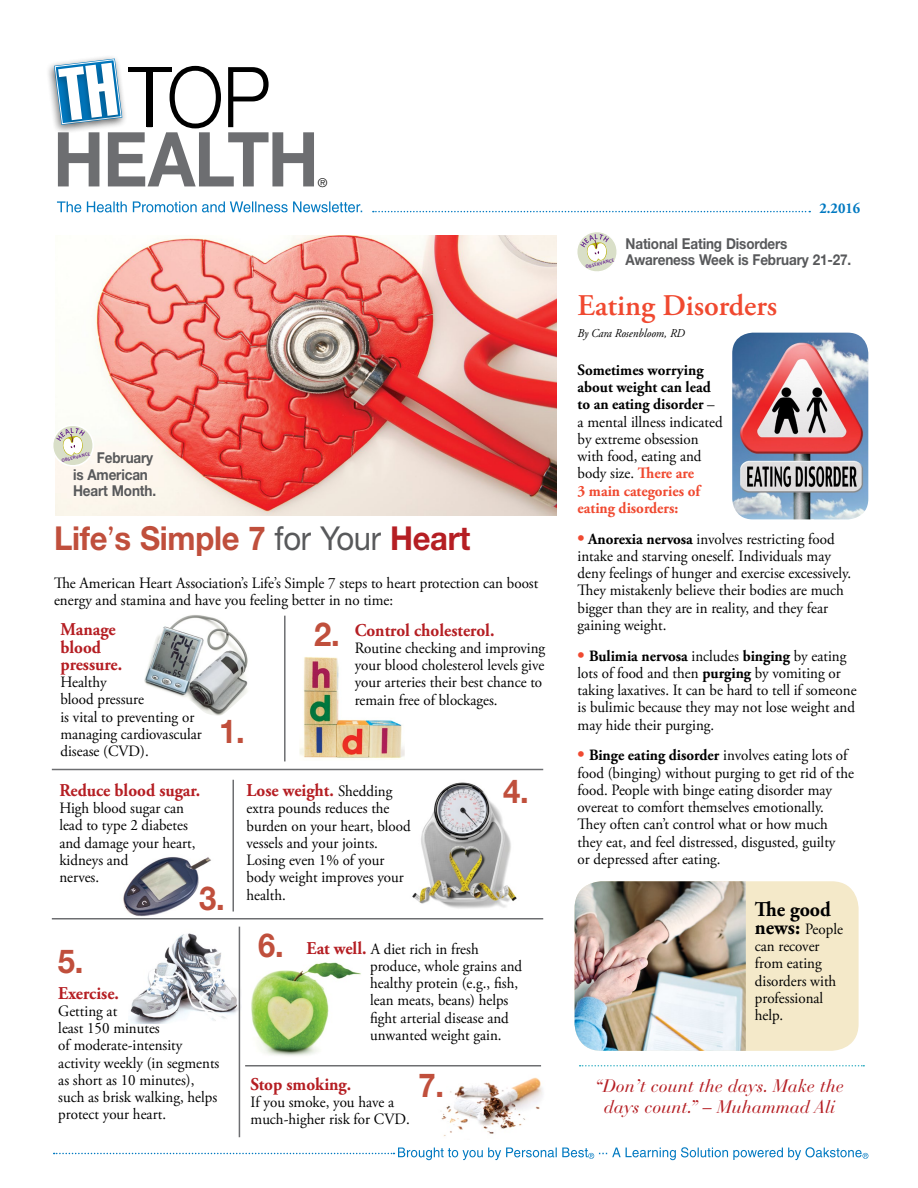
<style>
.page{position:relative;width:918px;height:1188px;background:#fff}
.page>*{position:absolute;margin:0;border:0;box-sizing:border-box;transform-origin:0 0}
.t1{font:700 33px "Helvetica Neue";letter-spacing:-.01em;color:#c04f3c;scale:.94 1}
.t2{font:600 30px "Adobe Garamond Pro";color:#f04930}
.t3{font:700 21px "Adobe Garamond Pro";color:#000;scale:.95 1}
.t4{font:700 18px/17.2px "Adobe Garamond Pro";color:#b51e23;scale:.95 1}
.t5{font:italic 18px/21px "Bauer Bodoni Std";color:#b51e23;text-align:center}
.t6{font:15.75px/17.2px "Adobe Garamond Pro";color:#000;scale:.95 1}
.t7{font:700 15px/16.5px "Helvetica Neue";letter-spacing:-.01em;color:#58595b;scale:.9 1}
.t8{font:700 15px "Adobe Garamond Pro";color:#0079c1;scale:.95 1}
.t9{font:italic 12px "Adobe Garamond Pro";color:#000;scale:.95 1}
.t10{font:300 12px "Helvetica";color:#000}
.t11{font:700 4.95px "Calibri";color:#6a2c91;scale:.95 1}
.s1{font-family:"Halis R";font-weight:400}
.s2{font-weight:400;color:#58595b}
.s3{color:#b51e23}
.s4{font-weight:400;font-size:15.75px;color:#000}
.s5{font-weight:700;font-size:18px;color:#b51e23}
.s6{font-weight:700}
.s7{font-weight:700;color:#f04930}
.s8{font-weight:700;font-size:18px;color:#f04930}
.s9{font-weight:700;font-size:21px}
</style>
<div class="page">
<img style="left:430px;top:1065px;width:113px;height:72px">
<img style="left:251px;top:962px;width:110px;height:94px">
<img style="left:130px;top:926px;width:111px;height:98px">
<img style="left:123px;top:857px;width:88px;height:60px">
<img style="left:412px;top:782px;width:105px;height:127px">
<img style="left:55px;top:235px;width:501px;height:280px">
<svg style="left:580px;top:1065px;width:284px;height:1px"></svg>
<svg style="left:53px;top:423px;width:43px;height:46px"></svg>
<svg style="left:577px;top:232px;width:40px;height:40px"></svg>
<hr style="left:284px;top:616px;width:2px;height:145px;background:#6d6e71">
<hr style="left:52px;top:769px;width:491px;height:1px;background:#6d6e71">
<hr style="left:52px;top:918px;width:491px;height:2px;background:#6d6e71">
<hr style="left:232px;top:780px;width:2px;height:132px;background:#6d6e71">
<hr style="left:239px;top:927px;width:1px;height:210px;background:#6d6e71">
<hr style="left:245px;top:1065px;width:296px;height:1px;background:#6d6e71">
<div style="left:575px;top:881px;width:284px;height:170px;background:#f4e9c9;border-radius:27px"></div>
<img style="left:575px;top:881px;width:171px;height:170px">
<img style="left:732px;top:333px;width:136px;height:186px">
<img style="left:144px;top:615px;width:104px;height:101px">
<img style="left:299px;top:657px;width:106px;height:102px">
<div style="left:45px;top:54px;width:83px;height:81px;background:#000;opacity:.3"></div>
<div style="left:49px;top:59px;width:75px;height:71px;background:#000;opacity:.3"></div>
<svg style="left:54px;top:59px;width:260px;height:127px"></svg>
<svg style="left:373px;top:211px;width:437px;height:1px"></svg>
<svg style="left:57px;top:201px;width:305px;height:11px"></svg>
<svg style="left:54px;top:1147px;width:814px;height:13px"></svg>
<div style="left:128px;top:67px;width:44px;height:5px;background:#000"></div>
<p class="t11" style="left:61px;top:458px;width:32px;rotate:-14deg">OBSERVANCE</p>
<p class="t7" style="left:73px;top:449px;width:94px;text-indent:24px">February is American<br>Heart Month.</p>
<p class="t10" style="left:318px;top:176px;width:11px">®</p>
<h1 class="t1" style="left:54px;top:518px;width:444px">Life<span class="s1">’</span>s Simple 7 <span class="s2">for Your</span> <span class="s3">Heart</span></h1>
<p class="t6" style="left:54px;top:575px;width:511px">The American Heart Association’s Life’s Simple 7 steps to heart protection can boost energy and stamina and have you feeling better in no time:</p>
<p class="t4" style="left:60px;top:621px;width:66px">Manage blood pressure.</p>
<p class="t6" style="left:60px;top:674px;width:150px">Healthy<br>blood pressure<br>is vital to preventing or managing cardiovascular disease (CVD).</p>
<h1 class="t1" style="left:219px;top:711px;width:29px">1.</h1>
<h1 class="t1" style="left:314px;top:614px;width:29px">2.</h1>
<p class="t4" style="left:355px;top:622px;width:149px">Control cholesterol.</p>
<p class="t6" style="left:355px;top:640px;width:202px">Routine checking and improving your blood cholesterol levels give your arteries their best chance to remain free of blockages.</p>
<p class="t4" style="left:59px;top:782px;width:150px">Reduce blood sugar.</p>
<p class="t6" style="left:59px;top:800px;width:145px">High blood sugar can lead to type 2 diabetes and damage your heart, kidneys and<br>nerves.</p>
<h1 class="t1" style="left:58px;top:941px;width:29px">5.</h1>
<h1 class="t1" style="left:199px;top:878px;width:29px">3.</h1>
<p class="t4" style="left:58px;top:985px;width:65px">Exercise.</p>
<p class="t6" style="left:58px;top:1003px;width:171px">Getting at<br>least 150 minutes<br>of moderate-intensity activity weekly (in segments as short as 10 minutes), such as brisk walking, helps protect your heart.</p>
<p class="t4" style="left:247px;top:782px;width:155px">Lose weight. <span class="s4">Shedding</span></p>
<p class="t6" style="left:247px;top:800px;width:174px">extra pounds reduces the burden on your heart, blood vessels and your joints.<br>Losing even 1% of your body weight improves your health.</p>
<h1 class="t1" style="left:503px;top:771px;width:29px">4.</h1>
<h1 class="t1" style="left:258px;top:925px;width:29px">6.</h1>
<p class="t6" style="left:370px;top:941px;width:162px;text-indent:-64px"><span class="s5">Eat well.</span> A diet rich in fresh produce, whole grains and healthy protein (e.g., fish, lean meats, beans) helps fight arterial disease and unwanted weight gain.</p>
<p class="t4" style="left:251px;top:1076px;width:108px">Stop smoking.</p>
<p class="t6" style="left:251px;top:1094px;width:169px">If you smoke, you have a much-higher risk for CVD.</p>
<h1 class="t1" style="left:418px;top:1065px;width:29px">7.</h1>
<p class="t8" style="left:819px;top:200px;width:44px">2.2016</p>
<p class="t7" style="left:626px;top:235px;width:252px">National Eating Disorders<br>Awareness Week is February 21-27.</p>
<h2 class="t2" style="left:578px;top:288px;width:201px">Eating Disorders</h2>
<p class="t9" style="left:578px;top:326px;width:115px">By Cara Rosenbloom, RD</p>
<p class="t6" style="left:578px;top:362px;width:154px"><span class="s6">Sometimes worrying about weight can lead to an eating disorder</span> – a mental illness indicated by extreme obsession with food, eating and body size. <span class="s7">There are<br>3 main categories of eating disorders:</span></p>
<p class="t6" style="left:578px;top:531px;width:290px"><span class="s8">•</span> <span class="s6">Anorexia nervosa</span> involves restricting food intake and starving oneself. Individuals may deny feelings of hunger and exercise excessively.<br>They mistakenly believe their bodies are much bigger than they are in reality, and they fear gaining weight.</p>
<p class="t6" style="left:578px;top:648px;width:295px"><span class="s8">•</span> <span class="s6">Bulimia nervosa</span> includes <span class="s6">binging</span> by eating lots of food and then <span class="s6">purging</span> by vomiting or taking laxatives. It can be hard to tell if someone is bulimic because they may not lose weight and may hide their purging.</p>
<p class="t6" style="left:578px;top:747px;width:292px"><span class="s8">•</span> <span class="s6">Binge eating disorder</span> involves eating lots of food (binging) without purging to get rid of the food. People with binge eating disorder may overeat to comfort themselves emotionally.<br>They often can’t control what or how much they eat, and feel distressed, disgusted, guilty<br>or depressed after eating.</p>
<p class="t11" style="left:585px;top:264px;width:32px;rotate:-14deg">OBSERVANCE</p>
<h3 class="t3" style="left:755px;top:897px;width:82px">The good</h3>
<p class="t6" style="left:755px;top:921px;width:94px"><span class="s9">news:</span> People can recover from eating disorders with professional help.</p>
<p class="t5" style="left:595px;top:1076px;width:251px">“Don’t count the days. Make the days count.” – Muhammad Ali</p>
</div>
